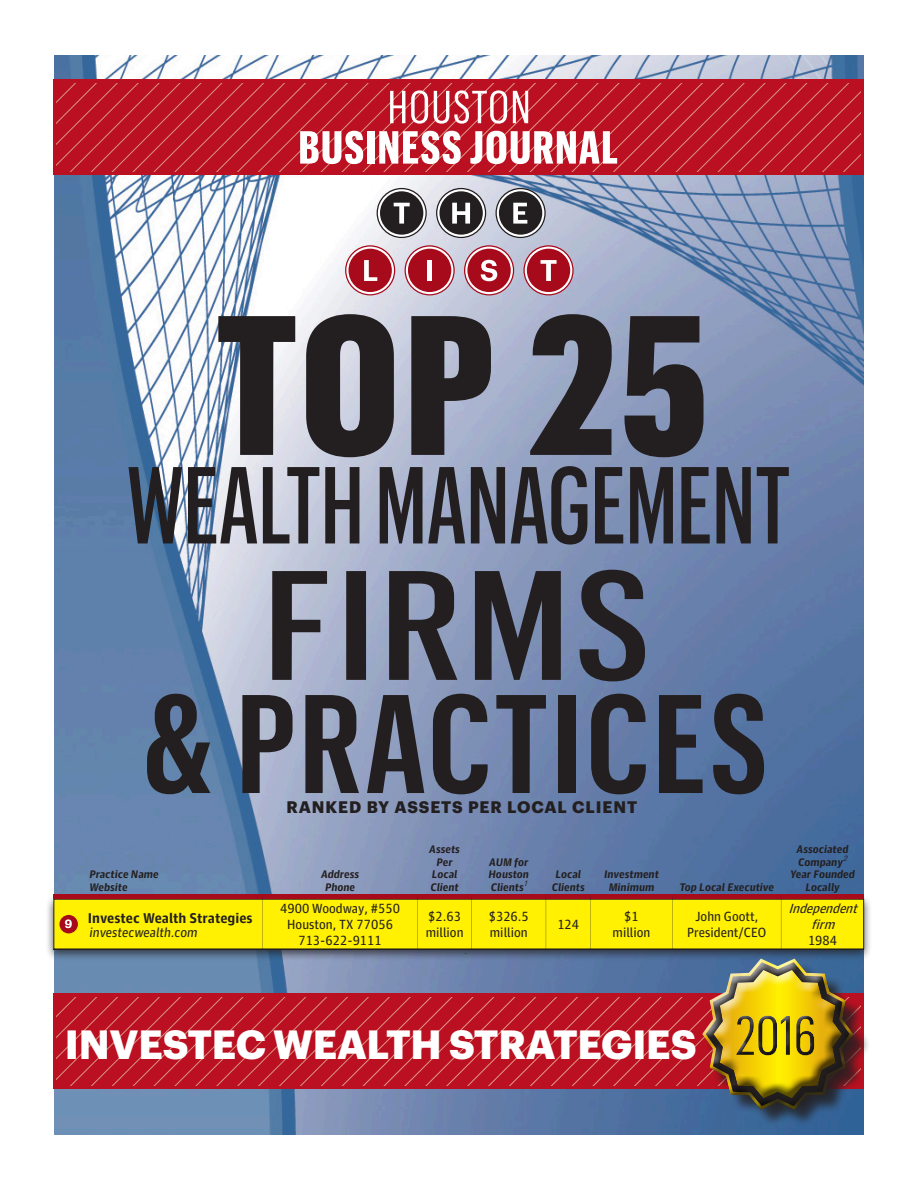
<style>
.page{position:relative;width:918px;height:1188px;background:#fff}
.page>*{position:absolute;margin:0;border:0;box-sizing:border-box;transform-origin:0 0}
.List_-_Headline{font:900 194.1px "Graphik X Cond";color:#231f20}
.t1{font:600 136.95px "Graphik X Cond";letter-spacing:.03em;color:#231f20}
.t2{font:700 39.9px "Graphik";letter-spacing:-.005em;color:#fff}
.List_-_Subhed{font:700 16.35px "Graphik";letter-spacing:.055em;color:#231f20}
.t3{font:700 14.1px "Guardian Agate Sans 2";color:#231f20}
.t4{font:13.2px/15.9px "Guardian Agate Sans 2";color:#231f20;text-align:center}
.t5{font:italic 13.2px/15.9px "Guardian Agate Sans 2";color:#231f20;text-align:center}
.t6{font:italic 13.2px "Guardian Agate Sans 2";color:#231f20}
.t7{font:11.55px "Graphik";color:#fff}
.t8{font:italic 700 10.95px/12.6px "Guardian Agate Sans 2";color:#231f20;text-align:center}
.t9{font:700 10.35px "Graphik";color:#231f20}
.s1{font-style:normal}
</style>
<div class="page">
<img style="left:54px;top:55px;width:810px;height:1080px">
<div style="left:45px;top:894px;width:827px;height:67px;background:#231f20;opacity:.75"></div>
<div style="left:54px;top:899px;width:810px;height:50px;background:#fff101"></div>
<svg style="left:377px;top:188px;width:50px;height:50px"></svg>
<svg style="left:378px;top:189px;width:48px;height:48px"></svg>
<div style="left:380px;top:191px;width:43px;height:44px;background:#231f20;border-radius:50%"></div>
<svg style="left:436px;top:188px;width:50px;height:50px"></svg>
<svg style="left:437px;top:189px;width:48px;height:48px"></svg>
<div style="left:439px;top:191px;width:44px;height:44px;background:#231f20;border-radius:50%"></div>
<svg style="left:496px;top:188px;width:50px;height:50px"></svg>
<svg style="left:497px;top:189px;width:47px;height:48px"></svg>
<div style="left:499px;top:191px;width:43px;height:44px;background:#231f20;border-radius:50%"></div>
<svg style="left:394px;top:203px;width:16px;height:21px"></svg>
<svg style="left:452px;top:203px;width:18px;height:21px"></svg>
<svg style="left:513px;top:203px;width:14px;height:21px"></svg>
<svg style="left:345px;top:245px;width:50px;height:50px"></svg>
<svg style="left:346px;top:247px;width:48px;height:47px"></svg>
<div style="left:349px;top:249px;width:43px;height:43px;background:#a70a1a;border-radius:50%"></div>
<svg style="left:405px;top:245px;width:50px;height:50px"></svg>
<svg style="left:406px;top:247px;width:47px;height:47px"></svg>
<div style="left:408px;top:249px;width:43px;height:43px;background:#a70a1a;border-radius:50%"></div>
<svg style="left:464px;top:245px;width:50px;height:50px"></svg>
<svg style="left:465px;top:247px;width:48px;height:47px"></svg>
<div style="left:467px;top:249px;width:44px;height:43px;background:#a70a1a;border-radius:50%"></div>
<svg style="left:523px;top:245px;width:51px;height:50px"></svg>
<svg style="left:525px;top:247px;width:47px;height:47px"></svg>
<div style="left:527px;top:249px;width:43px;height:43px;background:#a70a1a;border-radius:50%"></div>
<svg style="left:364px;top:260px;width:13px;height:21px"></svg>
<div style="left:427px;top:260px;width:5px;height:21px;background:#fff"></div>
<svg style="left:481px;top:260px;width:16px;height:21px"></svg>
<svg style="left:541px;top:260px;width:16px;height:21px"></svg>
<svg style="left:272px;top:570px;width:373px;height:111px;background:#5b6173"></svg>
<div style="left:54px;top:79px;width:810px;height:96px;background:#ba1021"></div>
<svg style="left:57px;top:83px;width:123px;height:88px"></svg>
<svg style="left:180px;top:83px;width:681px;height:88px"></svg>
<div style="left:54px;top:993px;width:810px;height:96px;background:#ba1021"></div>
<svg style="left:57px;top:998px;width:123px;height:87px"></svg>
<svg style="left:180px;top:998px;width:522px;height:87px"></svg>
<svg style="left:390px;top:91px;width:15px;height:32px"></svg>
<svg style="left:411px;top:90px;width:17px;height:34px"></svg>
<svg style="left:434px;top:90px;width:73px;height:34px"></svg>
<svg style="left:513px;top:91px;width:15px;height:32px"></svg>
<svg style="left:300px;top:131px;width:63px;height:33px"></svg>
<div style="left:367px;top:131px;width:7px;height:33px;background:#fff"></div>
<svg style="left:379px;top:131px;width:82px;height:33px"></svg>
<svg style="left:470px;top:131px;width:147px;height:33px"></svg>
<div style="left:705px;top:962px;width:166px;height:166px;background:#231f20;opacity:.75"></div>
<div style="left:717px;top:973px;width:143px;height:143px;background:#231f20;opacity:.75"></div>
<img style="left:702px;top:958px;width:153px;height:154px">
<div style="left:725px;top:1004px;width:96px;height:58px;background:#fff;opacity:.75"></div>
<div style="left:728px;top:1012px;width:97px;height:54px;background:#231f20;opacity:.75"></div>
<svg style="left:129px;top:466px;width:660px;height:79px;background:#626879"></svg>
<hr style="left:54px;top:895px;width:810px;height:4px;background:#a70a1a">
<hr style="left:54px;top:949px;width:810px;height:1px;background:#231f20">
<svg style="left:417px;top:896px;width:1px;height:53px"></svg>
<svg style="left:546px;top:899px;width:1px;height:50px"></svg>
<svg style="left:590px;top:896px;width:1px;height:53px"></svg>
<svg style="left:672px;top:896px;width:1px;height:53px"></svg>
<svg style="left:781px;top:897px;width:1px;height:52px"></svg>
<div style="left:59px;top:915px;width:19px;height:18px;background:#a70a1a;border-radius:50%"></div>
<p class="List_-_Headline" style="left:216px;top:272px;width:494px">TOP 25</p>
<p class="t7" style="left:65px;top:915px;width:9px">9</p>
<p class="t1" style="left:144px;top:664px;width:626px">&amp; PRACTICES</p>
<p class="List_-_Subhed" style="left:286px;top:795px;width:352px">RANKED BY ASSETS PER LOCAL CLIENT</p>
<p class="t8" style="left:89px;top:867px;width:71px;text-align:left">Practice Name<br>Website</p>
<p class="t8" style="left:321px;top:867px;width:40px">Address<br>Phone</p>
<p class="t8" style="left:429px;top:842px;width:32px">Assets<br>Per<br>Local<br>Client</p>
<p class="t8" style="left:489px;top:855px;width:43px;text-align:left">AUM for<br>Houston<br>Clients<sup>1</sup></p>
<p class="t8" style="left:552px;top:867px;width:35px">Local<br>Clients</p>
<p class="t8" style="left:604px;top:867px;width:56px">Investment<br>Minimum</p>
<p class="t8" style="left:679px;top:880px;width:96px">Top Local Executive</p>
<p class="t8" style="left:790px;top:842px;width:66px">Associated<br>Company<sup>2<br></sup>Year Founded<br>Locally</p>
<p class="t9" style="left:89px;top:909px;width:140px">Investec Wealth Strategies<sup>3</sup></p>
<p class="t6" style="left:89px;top:923px;width:110px">investecwealth.com</p>
<p class="t3" style="left:88px;top:909px;width:166px">Investec Wealth Strategies</p>
<p class="t4" style="left:280px;top:899px;width:121px">4900 Woodway, #550<br>Houston, TX 77056<br>713-622-9111</p>
<p class="t4" style="left:426px;top:907px;width:39px;text-align:left">$2.63 million</p>
<p class="t4" style="left:489px;top:907px;width:42px;text-align:left">$326.5 million</p>
<p class="t4" style="left:557px;top:915px;width:23px">124</p>
<p class="t4" style="left:613px;top:907px;width:39px">$1 million</p>
<p class="t4" style="left:687px;top:907px;width:81px">John Goott,<br>President/CEO</p>
<p class="t5" style="left:788px;top:899px;width:75px">Independent firm<br><span class="s1">1984</span></p>
<p class="t2" style="left:65px;top:1014px;width:633px">INVESTEC WEALTH STRATEGIES</p>
</div>
